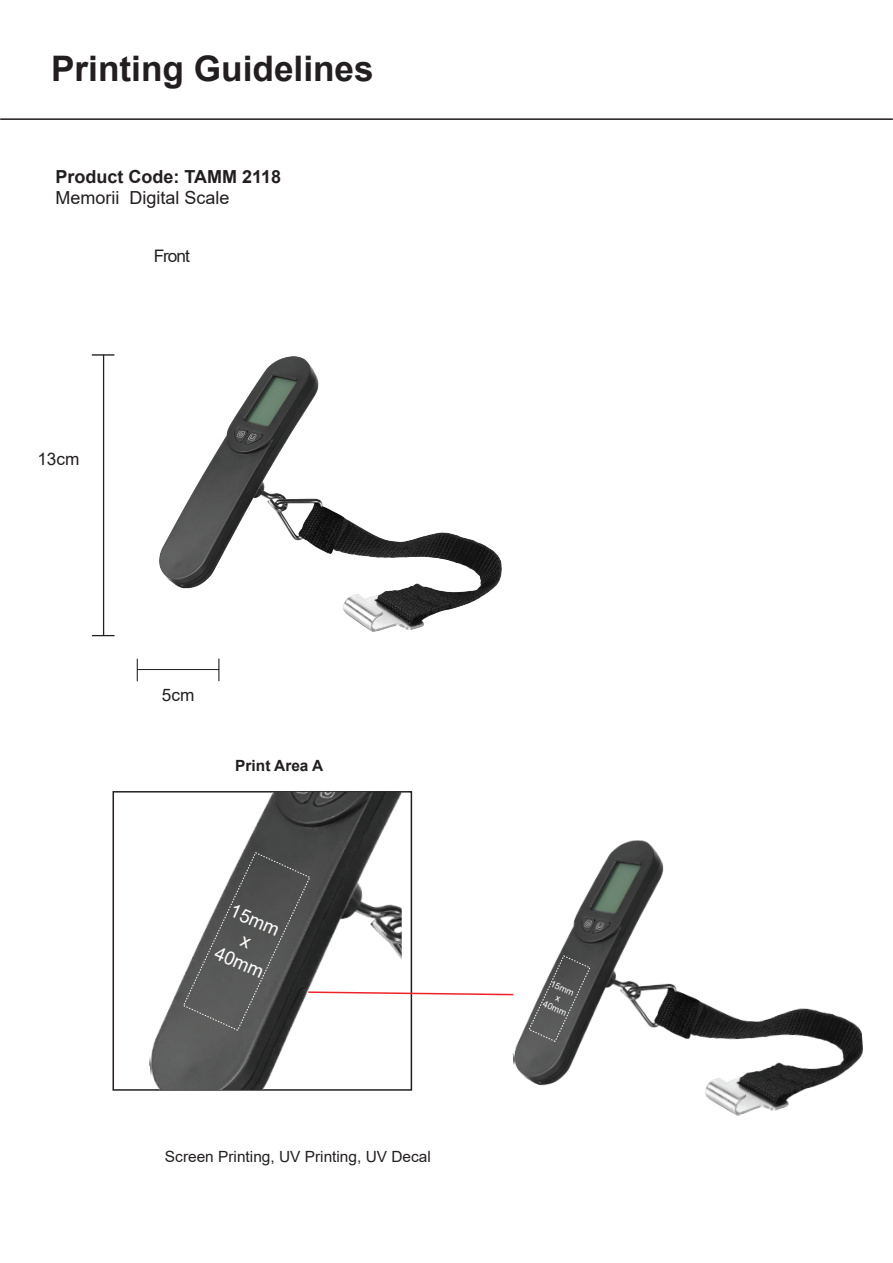
<style>
.page{position:relative;width:893px;height:1263px;background:#fff}
.page>*{position:absolute;margin:0;border:0;box-sizing:border-box;transform-origin:0 0}
.t1{font:700 35.25px "Arial";color:#231f20}
.t2{font:18.75px/22.5px "Arial";color:#fff;text-align:center}
.t3{font:700 18px "Arial";color:#231f20}
.t4{font:18px "Arial";color:#231f20}
.t5{font:17.25px "Arial";color:#231f20}
.t6{font:15.45px "Arial";color:#231f20}
.t7{font:700 15.45px "Arial";color:#231f20}
.t8{font:9px/10.8px "Arial";color:#fff;text-align:center}
</style>
<div class="page">
<hr style="left:0;top:118px;width:893px;height:2px;background:#231f20">
<hr style="left:103px;top:355px;width:1px;height:281px;background:#231f20">
<hr style="left:92px;top:354px;width:22px;height:2px;background:#231f20">
<svg style="left:92px;top:635px;width:23px;height:1px"></svg>
<hr style="left:137px;top:669px;width:82px;height:1px;background:#231f20">
<svg style="left:137px;top:659px;width:1px;height:22px"></svg>
<svg style="left:218px;top:659px;width:1px;height:22px"></svg>
<img style="left:159px;top:356px;width:342px;height:276px">
<img style="left:512px;top:840px;width:351px;height:276px">
<svg style="left:529px;top:955px;width:61px;height:87px"></svg>
<div style="left:113px;top:791px;width:299px;height:300px;border:2px solid #231f20"></div>
<img style="left:129px;top:792px;width:273px;height:298px">
<svg style="left:183px;top:852px;width:332px;height:179px"></svg>
<h1 class="t1" style="left:51px;top:44px;width:324px">Printing Guidelines</h1>
<p class="t3" style="left:56px;top:164px;width:227px">Product Code: TAMM 2118</p>
<p class="t4" style="left:56px;top:185px;width:176px">Memorii Digital Scale</p>
<p class="t5" style="left:37px;top:447px;width:44px">13cm</p>
<p class="t5" style="left:154px;top:244px;width:38px">Front</p>
<p class="t5" style="left:162px;top:683px;width:34px">5cm</p>
<p class="t7" style="left:235px;top:754px;width:90px">Print Area A</p>
<p class="t2" style="left:236px;top:899px;width:56px;rotate:24deg">15mm x<br>40mm</p>
<p class="t6" style="left:165px;top:1146px;width:267px">Screen Printing, UV Printing, UV Decal</p>
<p class="t8" style="left:553px;top:978px;width:28px;rotate:24deg">15mm x<br>40mm</p>
</div>
